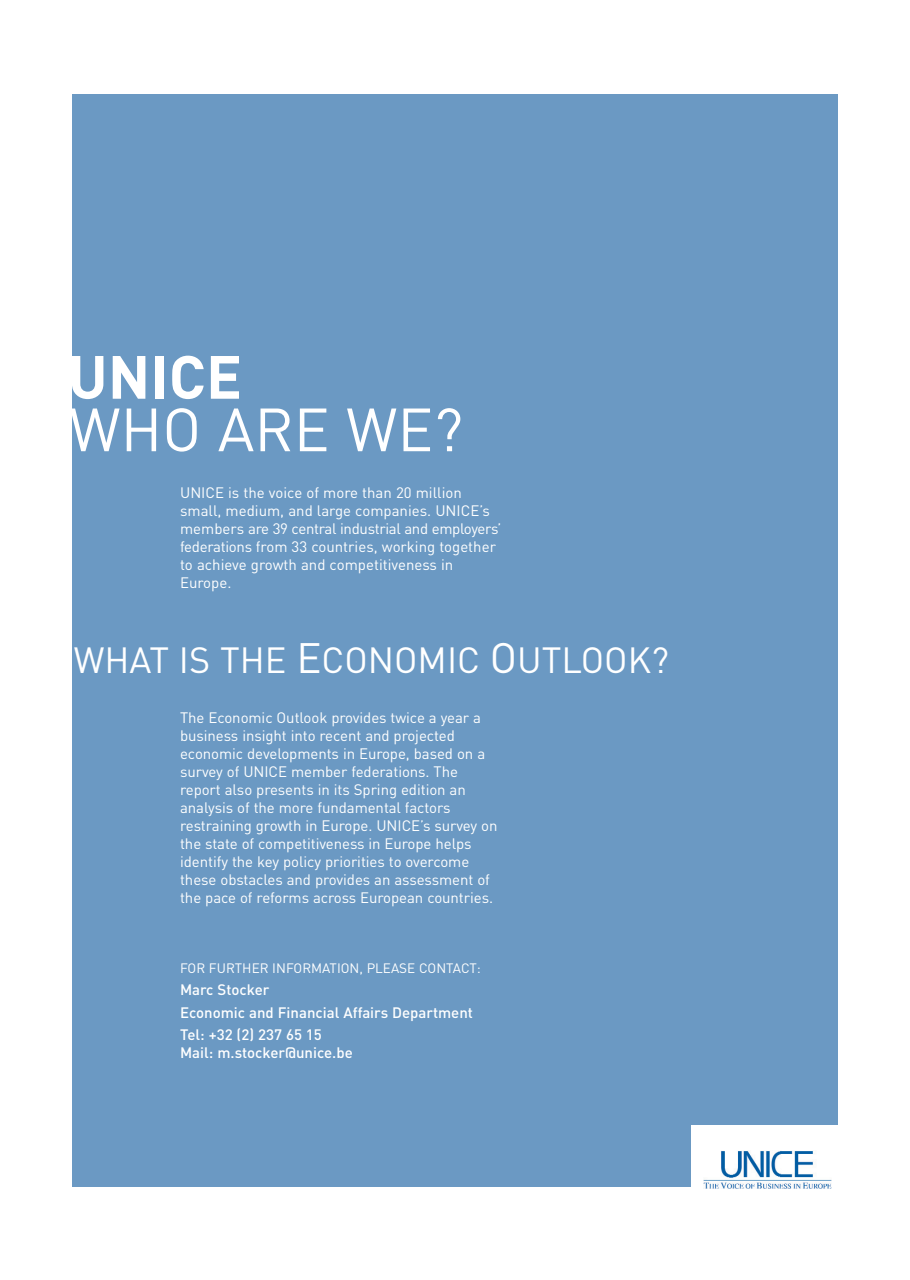
<style>
.page{position:relative;width:910px;height:1280px;background:#fff}
.page>*{position:absolute;margin:0;border:0;box-sizing:border-box;transform-origin:0 0}
.t1{font:60px "DIN";color:#fff}
.t2{font:700 60px "DIN";color:#fff}
.t3{font:36px "DIN";color:#fff}
.t4{font:15px/18px "DIN";letter-spacing:-.005em;color:#fff}
.t5{font:500 15px/22.6px "DIN";color:#fff}
.t6{font:13.5px "DIN";color:#fff}
.s1{font-size:42px}
</style>
<div class="page">
<div style="left:72px;top:94px;width:766px;height:1093px;background:#6b99c3"></div>
<div style="left:691px;top:1125px;width:153px;height:65px;background:#fff"></div>
<img style="left:704px;top:1151px;width:127px;height:37px">
<h1 class="t2" style="left:68px;top:356px;width:176px">UNICE</h1>
<h1 class="t1" style="left:69px;top:408px;width:395px">WHO ARE WE?</h1>
<p class="t4" style="left:180px;top:485px;width:323px">UNICE is the voice of more than 20 million small, medium, and large companies. UNICE’s members are 39 central industrial and employers’ federations from 33 countries, working together to achieve growth and competitiveness in Europe.</p>
<h2 class="t3" style="left:74px;top:647px;width:597px">WHAT IS THE <span class="s1">E</span>CONOMIC <span class="s1">O</span>UTLOOK?</h2>
<p class="t4" style="left:180px;top:710px;width:319px">The Economic Outlook provides twice a year a business insight into recent and projected economic developments in Europe, based on a survey of UNICE member federations. The report also presents in its Spring edition an analysis of the more fundamental factors restraining growth in Europe. UNICE’s survey on the state of competitiveness in Europe helps identify the key policy priorities to overcome these obstacles and provides an assessment of the pace of reforms across European countries.</p>
<p class="t6" style="left:180px;top:963px;width:302px">FOR FURTHER INFORMATION, PLEASE CONTACT:</p>
<p class="t5" style="left:180px;top:980px;width:294px">Marc Stocker<br>Economic and Financial Affairs Department<br>Tel: +32 (2) 237 65 15</p>
<p class="t5" style="left:180px;top:1043px;width:174px">Mail: m.stocker@unice.be</p>
</div>
